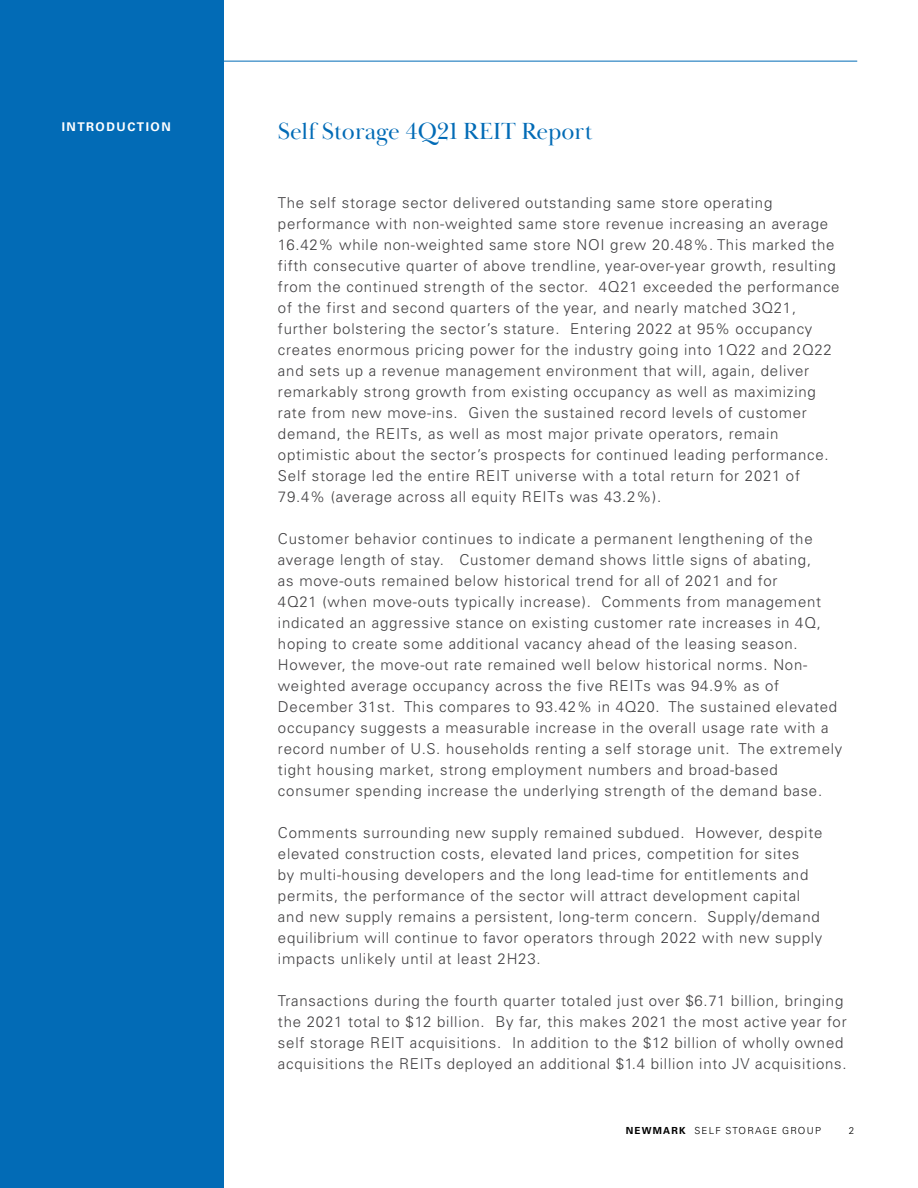
<style>
.page{position:relative;width:918px;height:1188px;background:#fff}
.page>*{position:absolute;margin:0;border:0;box-sizing:border-box;transform-origin:0 0}
.t1{font:24px "Baskerville Display PT";color:#026bb6}
.t2{font:300 15px/21px "Univers LT Pro 45";letter-spacing:.05em;color:#414042}
.t3{font:700 12px "Univers LT Pro 65";letter-spacing:.125em;color:#fff}
.t4{font:300 9.75px "Univers LT Pro 45";letter-spacing:.125em;color:#000}
.s1{font-family:"Univers LT Pro 65";font-weight:700}
</style>
<div class="page">
<hr style="left:61px;top:61px;width:796px;height:1px;background:#006bb6">
<div style="left:0;top:0;width:224px;height:1188px;background:#026bb6"></div>
<p class="t3" style="left:62px;top:118px;width:111px">INTRODUCTION</p>
<h1 class="t1" style="left:278px;top:117px;width:316px">Self Storage 4Q21 REIT Report</h1>
<p class="t2" style="left:278px;top:192px;width:563px">The self storage sector delivered outstanding same store operating performance with non-weighted same store revenue increasing an average 16.42% while non-weighted same store NOI grew 20.48%. This marked the fifth consecutive quarter of above trendline, year-over-year growth, resulting from the continued strength of the sector. 4Q21 exceeded the performance of the first and second quarters of the year, and nearly matched 3Q21, further bolstering the sector’s stature. Entering 2022 at 95% occupancy creates enormous pricing power for the industry going into 1Q22 and 2Q22 and sets up a revenue management environment that will, again, deliver remarkably strong growth from existing occupancy as well as maximizing rate from new move-ins. Given the sustained record levels of customer demand, the REITs, as well as most major private operators, remain optimistic about the sector’s prospects for continued leading performance.<br>Self storage led the entire REIT universe with a total return for 2021 of 79.4% (average across all equity REITs was 43.2%).</p>
<p class="t2" style="left:278px;top:528px;width:566px">Customer behavior continues to indicate a permanent lengthening of the average length of stay. Customer demand shows little signs of abating,<br>as move-outs remained below historical trend for all of 2021 and for<br>4Q21 (when move-outs typically increase). Comments from management indicated an aggressive stance on existing customer rate increases in 4Q, hoping to create some additional vacancy ahead of the leasing season.<br>However, the move-out rate remained well below historical norms. Non&shy;weighted average occupancy across the five REITs was 94.9% as of December 31st. This compares to 93.42% in 4Q20. The sustained elevated occupancy suggests a measurable increase in the overall usage rate with a record number of U.S. households renting a self storage unit. The extremely tight housing market, strong employment numbers and broad-based consumer spending increase the underlying strength of the demand base.</p>
<p class="t2" style="left:278px;top:822px;width:546px">Comments surrounding new supply remained subdued. However, despite elevated construction costs, elevated land prices, competition for sites<br>by multi-housing developers and the long lead-time for entitlements and permits, the performance of the sector will attract development capital and new supply remains a persistent, long-term concern. Supply/demand equilibrium will continue to favor operators through 2022 with new supply impacts unlikely until at least 2H23.</p>
<p class="t2" style="left:278px;top:990px;width:570px">Transactions during the fourth quarter totaled just over $6.71 billion, bringing the 2021 total to $12 billion. By far, this makes 2021 the most active year for self storage REIT acquisitions. In addition to the $12 billion of wholly owned acquisitions the REITs deployed an additional $1.4 billion into JV acquisitions.</p>
<p class="t4" style="left:626px;top:1124px;width:197px"><span class="s1">NEWMARK</span> SELF STORAGE GROUP</p>
<p class="t4" style="left:849px;top:1124px;width:7px">2</p>
</div>
